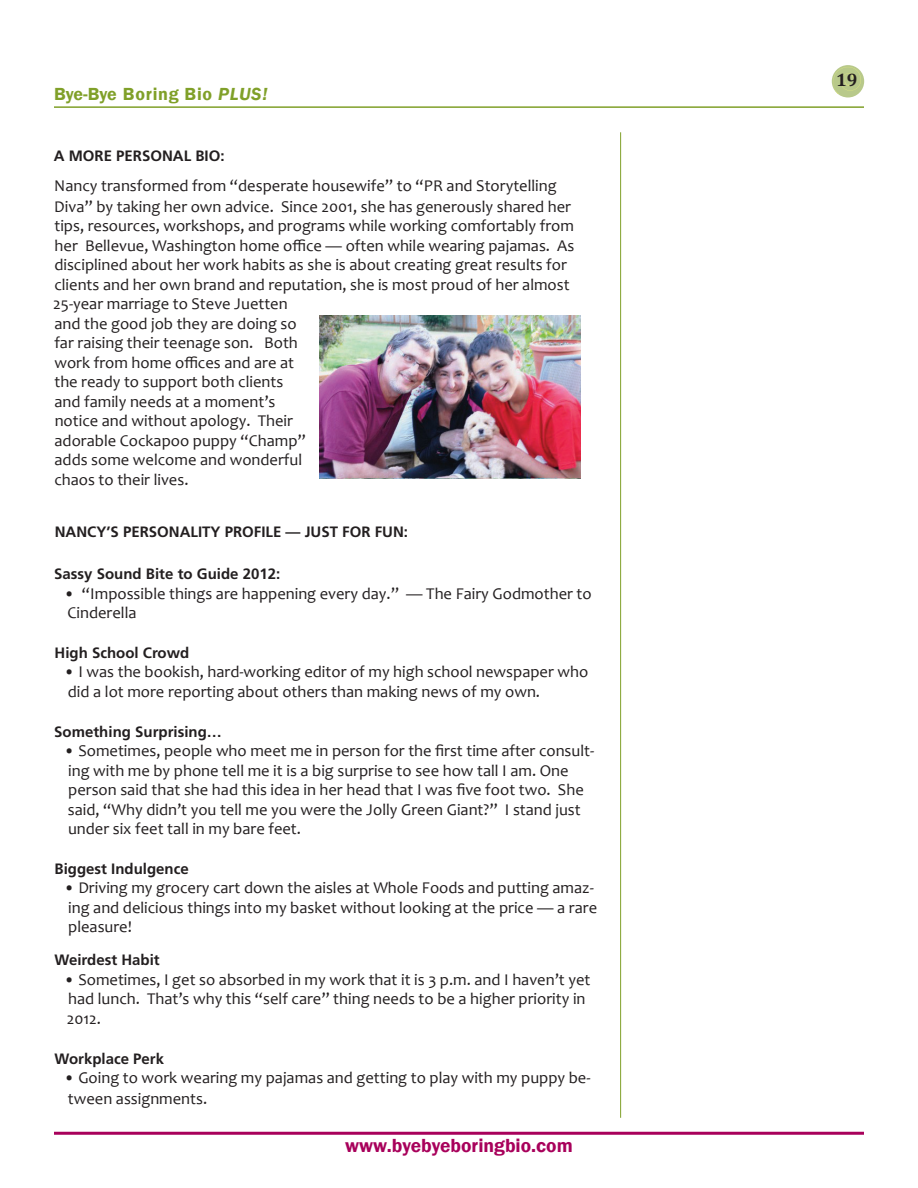
<style>
.page{position:relative;width:918px;height:1188px;background:#fff}
.page>*{position:absolute;margin:0;border:0;box-sizing:border-box;transform-origin:0 0}
.t1{font:600 19.5px "Franklin Gothic";color:#a8015b}
.t2{font:600 18px "Franklin Gothic";letter-spacing:.04em;color:#80a029}
.t3{font:700 18px "Cambria";color:#231f20}
.bd_2__less_leading{font:16.5px/19.5px "Candara";color:#231f20}
.sbhd_1{font:700 15px "Frutiger";color:#231f20}
.hd_1{font:700 15px "Frutiger";color:#231f20}
.s1{font-style:italic}
</style>
<div class="page">
<hr style="left:54px;top:106px;width:810px;height:2px;background:#80a029">
<svg style="left:832px;top:65px;width:32px;height:33px"></svg>
<hr style="left:54px;top:1132px;width:810px;height:3px;background:#a8015b">
<svg style="left:832px;top:65px;width:31px;height:29px"></svg>
<hr style="left:620px;top:132px;width:1px;height:986px;background:#80a029">
<img style="left:319px;top:316px;width:261px;height:162px">
<p class="t2" style="left:54px;top:82px;width:215px">Bye-Bye Boring Bio <span class="s1">PLUS!</span></p>
<p class="hd_1" style="left:54px;top:146px;width:172px">A MORE PERSONAL BIO:</p>
<p class="bd_2__less_leading" style="left:54px;top:175px;width:518px;line-height:21px">Nancy transformed from “desperate housewife” to “PR and Storytelling<br>Diva” by taking her own advice. Since 2001, she has generously shared her</p>
<p class="bd_2__less_leading" style="left:53px;top:216px;width:523px">tips, resources, workshops, and programs while working comfortably from her Bellevue, Washington home office — often while wearing pajamas. As disciplined about her work habits as she is about creating great results for clients and her own brand and reputation, she is most proud of her almost 25-year marriage to Steve Juetten<br>and the good job they are doing so<br>far raising their teenage son. Both<br>work from home offices and are at<br>the ready to support both clients<br>and family needs at a moment’s<br>notice and without apology. Their<br>adorable Cockapoo puppy “Champ”<br>adds some welcome and wonderful<br>chaos to their lives.</p>
<p class="hd_1" style="left:55px;top:523px;width:355px">NANCY’S PERSONALITY PROFILE — JUST FOR FUN:</p>
<p class="sbhd_1" style="left:54px;top:565px;width:227px">Sassy Sound Bite to Guide 2012:</p>
<p class="bd_2__less_leading" style="left:64px;top:583px;width:529px">• “Impossible things are happening every day.” — The Fairy Godmother to<br>Cinderella</p>
<p class="sbhd_1" style="left:55px;top:644px;width:136px">High School Crowd</p>
<p class="bd_2__less_leading" style="left:64px;top:662px;width:526px">• I was the bookish, hard-working editor of my high school newspaper who did a lot more reporting about others than making news of my own.</p>
<p class="sbhd_1" style="left:54px;top:722px;width:169px">Something Surprising…</p>
<p class="bd_2__less_leading" style="left:64px;top:741px;width:532px">• Sometimes, people who meet me in person for the first time after consult&shy;ing with me by phone tell me it is a big surprise to see how tall I am. One person said that she had this idea in her head that I was five foot two. She said, “Why didn’t you tell me you were the Jolly Green Giant?” I stand just under six feet tall in my bare feet.</p>
<p class="sbhd_1" style="left:55px;top:860px;width:136px">Biggest Indulgence</p>
<p class="bd_2__less_leading" style="left:64px;top:878px;width:535px">• Driving my grocery cart down the aisles at Whole Foods and putting amaz&shy;ing and delicious things into my basket without looking at the price — a rare pleasure!</p>
<p class="sbhd_1" style="left:54px;top:951px;width:107px">Weirdest Habit</p>
<p class="bd_2__less_leading" style="left:64px;top:970px;width:528px">• Sometimes, I get so absorbed in my work that it is 3 p.m. and I haven’t yet had lunch. That’s why this “self care” thing needs to be a higher priority in<br>2012.</p>
<p class="sbhd_1" style="left:54px;top:1049px;width:111px">Workplace Perk</p>
<p class="bd_2__less_leading" style="left:64px;top:1067px;width:528px;line-height:21px">• Going to work wearing my pajamas and getting to play with my puppy be&shy;tween assignments.</p>
<p class="t1" style="left:345px;top:1134px;width:229px">www.byebyeboringbio.com</p>
<p class="t3" style="left:836px;top:68px;width:23px">19</p>
</div>
